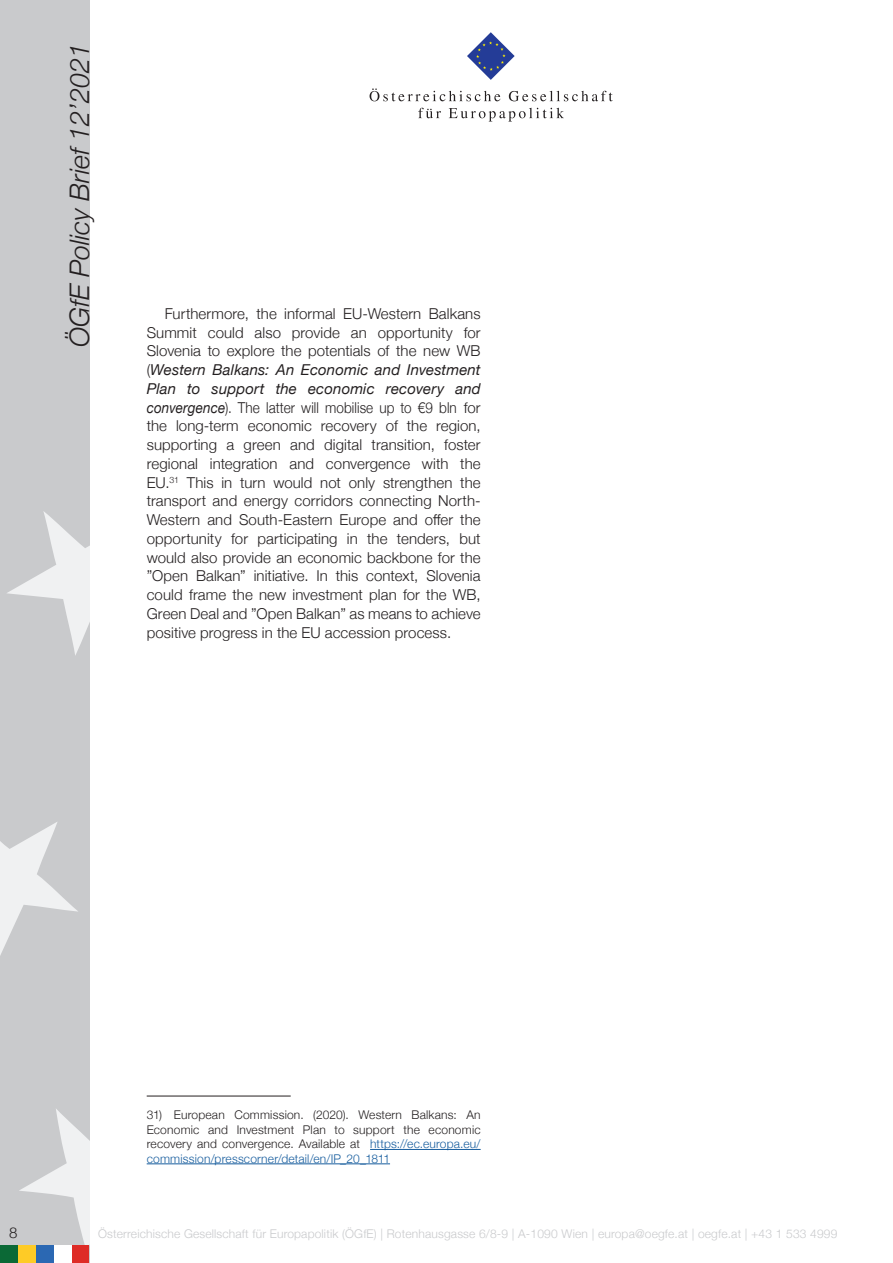
<style>
.page{position:relative;width:893px;height:1263px;background:#fff}
.page>*{position:absolute;margin:0;border:0;box-sizing:border-box;transform-origin:0 0}
.t1{font:italic 300 27px "Helvetica Neue";color:#231f20}
.Standard_Paragraph{font:300 15px/18.8px "Helvetica Neue";letter-spacing:.01em;color:#231f20;text-align:justify}
.Footnotes{font:300 12px/14.4px "Helvetica Neue";letter-spacing:.015em;color:#231f20;text-align:justify}
.t2{font:300 12px "Helvetica Neue";letter-spacing:.015em;color:#c9cacc}
.s1{font-weight:400;font-style:italic}
.s2{color:#175d9e}
</style>
<div class="page">
<div style="left:0;top:0;width:89px;height:1263px;background:#c9cacc"></div>
<svg style="left:19px;top:1109px;width:70px;height:136px"></svg>
<svg style="left:0;top:822px;width:78px;height:134px"></svg>
<svg style="left:7px;top:511px;width:82px;height:144px"></svg>
<div style="left:18px;top:1245px;width:18px;height:18px;background:#fecb26"></div>
<div style="left:36px;top:1245px;width:18px;height:18px;background:#2b68b3"></div>
<div style="left:71px;top:1245px;width:18px;height:18px;background:#de2b26"></div>
<div style="left:0;top:1245px;width:18px;height:18px;background:#0b6936"></div>
<div style="left:54px;top:1245px;width:17px;height:18px;background:#fff"></div>
<svg style="left:467px;top:32px;width:48px;height:48px"></svg>
<svg style="left:370px;top:88px;width:130px;height:13px"></svg>
<svg style="left:509px;top:91px;width:104px;height:10px"></svg>
<svg style="left:418px;top:108px;width:23px;height:10px"></svg>
<svg style="left:449px;top:108px;width:115px;height:14px"></svg>
<hr style="left:147px;top:1096px;width:144px;height:1px;background:#231f20">
<hr style="left:370px;top:1149px;width:111px;height:1px;background:#175d9e">
<hr style="left:147px;top:1163px;width:243px;height:1px;background:#175d9e">
<h1 class="t1" style="left:58px;top:347px;width:305px;rotate:-90deg">ÖGfE Policy Brief 12’2021</h1>
<p class="Standard_Paragraph" style="left:147px;top:303px;width:335px;text-indent:18px">Furthermore, the informal EU-Western Balkans Summit could also provide an opportunity for Slovenia to explore the potentials of the new WB (<span class="s1">Western Balkans: An Economic and Investment Plan to support the economic recovery and convergence</span>). The latter will mobilise up to €9 bln for the long-term economic recovery of the region, supporting a green and digital transition, foster regional integration and convergence with the EU.<sup>31</sup> This in turn would not only strengthen the transport and energy corridors connecting North-Western and South-Eastern Europe and offer the opportunity for participating in the tenders, but would also provide an economic backbone for the ”Open Balkan” initiative. In this context, Slovenia could frame the new investment plan for the WB, Green Deal and ”Open Balkan” as means to achieve positive progress in the EU accession process.</p>
<p class="Footnotes" style="left:147px;top:1107px;width:335px">31) European Commission. (2020). Western Balkans: An Economic and Investment Plan to support the economic recovery and convergence. Available at <span class="s2">https://ec.europa.eu/ commission/presscorner/detail/en/IP_20_1811</span></p>
<p class="Standard_Paragraph" style="left:9px;top:1222px;width:10px">8</p>
<p class="t2" style="left:98px;top:1224px;width:741px">Österreichische Gesellschaft für Europapolitik (ÖGfE) | Rotenhausgasse 6/8-9 | A-1090 Wien | europa@oegfe.at | oegfe.at | +43 1 533 4999</p>
</div>
